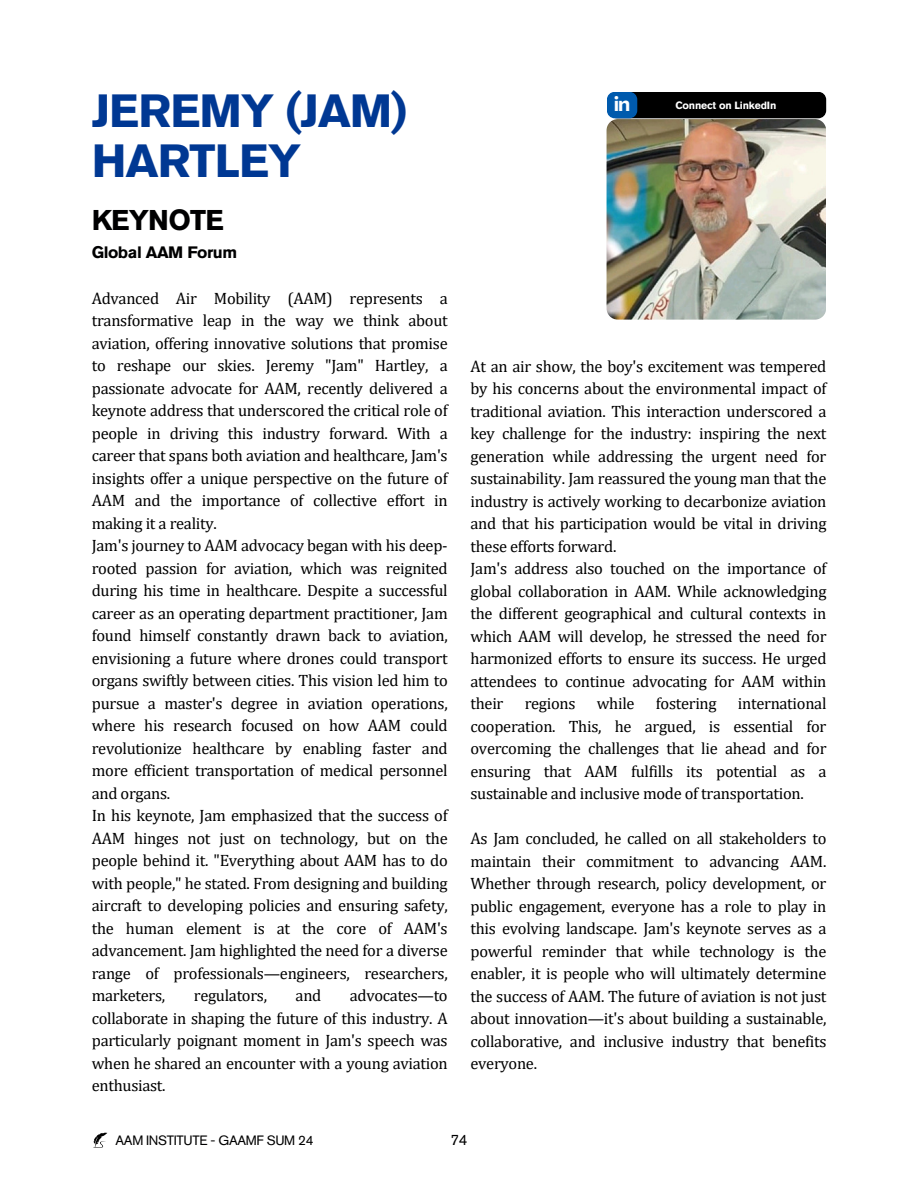
<style>
.page{position:relative;width:918px;height:1188px;background:#fff}
.page>*{position:absolute;margin:0;border:0;box-sizing:border-box;transform-origin:0 0}
.t1{font:700 46.35px/49.5px "Akzidenz Grotesk Pro";letter-spacing:-.02em;color:#003893}
.t2{font:700 28.5px "Akzidenz Grotesk Pro";letter-spacing:-.025em;color:#000001}
.t3{font:700 19.8px "Agrandir";color:#fff}
.t4{font:16.5px/22.5px "Cambria";letter-spacing:-.02em;color:#000001;text-align:justify}
.t5{font:700 16.5px "Akzidenz Grotesk Pro";letter-spacing:-.025em;color:#000001}
.t6{font:15px "Akzidenz Grotesk Pro";color:#000001}
.t7{font:13.5px "Akzidenz Grotesk Pro";letter-spacing:-.025em;color:#000001}
.t8{font:700 10.5px "Akzidenz Grotesk Pro";letter-spacing:-.02em;color:#fff}
</style>
<div class="page">
<img style="left:607px;top:119px;width:219px;height:201px">
<div style="left:609px;top:92px;width:217px;height:26px;background:#000;border-radius:8px"></div>
<div style="left:607px;top:92px;width:30px;height:26px;background:#005aad;border-radius:8px"></div>
<img style="left:93px;top:1132px;width:15px;height:16px">
<h2 class="t1" style="left:92px;top:91px;width:317px">JEREMY (JAM)<br>HARTLEY</h2>
<h3 class="t2" style="left:92px;top:209px;width:134px">KEYNOTE</h3>
<h3 class="t5" style="left:92px;top:246px;width:147px">Global AAM Forum</h3>
<p class="t4" style="left:92px;top:286px;width:357px;text-align:left">Advanced Air Mobility (AAM) represents a transformative leap in the way we think about aviation, offering innovative solutions that promise to reshape our skies. Jeremy "Jam" Hartley, a passionate advocate for AAM, recently delivered a keynote address that underscored the critical role of people in driving this industry forward. With a career that spans both aviation and healthcare, Jam's insights offer a unique perspective on the future of AAM and the importance of collective effort in making it a reality.<br>Jam's journey to AAM advocacy began with his deep&shy;rooted passion for aviation, which was reignited during his time in healthcare. Despite a successful career as an operating department practitioner, Jam found himself constantly drawn back to aviation, envisioning a future where drones could transport organs swiftly between cities. This vision led him to pursue a master's degree in aviation operations, where his research focused on how AAM could revolutionize healthcare by enabling faster and more efficient transportation of medical personnel and organs.<br>In his keynote, Jam emphasized that the success of AAM hinges not just on technology, but on the people behind it. "Everything about AAM has to do with people," he stated. From designing and building aircraft to developing policies and ensuring safety, the human element is at the core of AAM's advancement. Jam highlighted the need for a diverse range of professionals—engineers, researchers, marketers,</p>
<p class="t4" style="left:92px;top:984px;width:357px;text-indent:258px">advocates—to collaborate in shaping the future of this industry. A particularly poignant moment in Jam's speech was when he shared an encounter with a young aviation enthusiast.</p>
<p class="t4" style="left:194px;top:984px;width:75px">regulators,</p>
<p class="t4" style="left:296px;top:984px;width:27px">and</p>
<p class="t3" style="left:614px;top:96px;width:17px">in</p>
<h4 class="t8" style="left:675px;top:101px;width:103px">Connect on LinkedIn</h4>
<h1 class="t4" style="left:471px;top:355px;width:357px;text-align:left">At an air show, the boy's excitement was tempered by his concerns about the environmental impact of traditional aviation. This interaction underscored a key challenge for the industry: inspiring the next generation while addressing the urgent need for sustainability. Jam reassured the young man that the industry is actively working to decarbonize aviation and that his participation would be vital in driving these efforts forward.<br>Jam's address also touched on the importance of global collaboration in AAM. While acknowledging the different geographical and cultural contexts in which AAM will develop, he stressed the need for harmonized efforts to ensure its success. He urged attendees to continue advocating for AAM within their</h1>
<h1 class="t4" style="left:525px;top:692px;width:52px">regions</h1>
<h1 class="t4" style="left:597px;top:692px;width:39px">while</h1>
<h1 class="t4" style="left:656px;top:692px;width:62px">fostering</h1>
<h1 class="t4" style="left:471px;top:692px;width:357px;text-indent:267px">international cooperation. This, he argued, is essential for overcoming the challenges that lie ahead and for ensuring that AAM fulfills its potential as a sustainable and inclusive mode of transportation.</h1>
<p class="t4" style="left:471px;top:827px;width:357px">As Jam concluded, he called on all stakeholders to maintain their commitment to advancing AAM.<br>Whether through research, policy development, or public engagement, everyone has a role to play in this evolving landscape. Jam's keynote serves as a powerful reminder that while technology is the enabler, it is people who will ultimately determine the success of AAM. The future of aviation is not just about innovation—it's about building a sustainable, collaborative, and inclusive industry that benefits everyone.</p>
<h5 class="t7" style="left:116px;top:1135px;width:200px">AAM INSTITUTE - GAAMF SUM 24</h5>
<h4 class="t6" style="left:450px;top:1134px;width:19px">74</h4>
</div>
